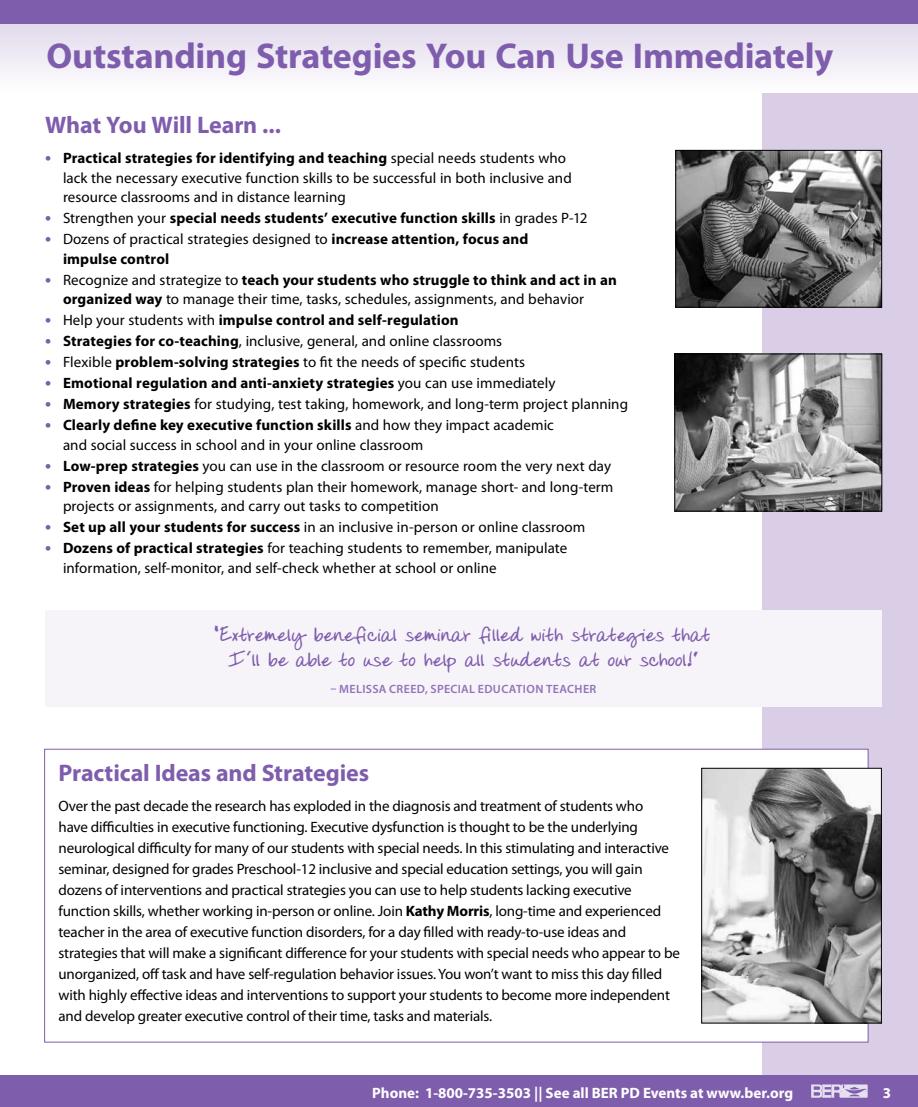
<style>
.page{position:relative;width:918px;height:1107px;background:#fff}
.page>*{position:absolute;margin:0;border:0;box-sizing:border-box;transform-origin:0 0}
.t1{font:700 36px "Myriad Pro";letter-spacing:-.005em;color:#7f5dad}
.t2{font:700 24px "Myriad Pro";letter-spacing:-.005em;color:#7f5dad}
.t3{font:700 21px/25.2px "Donnys Hand";letter-spacing:.005em;color:#7f5dad;text-align:center}
.t4{font:15px/21px "Myriad Pro";letter-spacing:-.01em;color:#000}
.t5{font:700 15px/19.5px "Myriad Pro";letter-spacing:.01em;color:#000}
.t6{font:700 15px "Myriad Pro";color:#fff}
.t7{font:600 12px "Myriad Pro";letter-spacing:.03em;color:#9173b8}
.s1{font-weight:700;font-size:18px;color:#7f5dad}
.s2{font-weight:700}
.s3{font-size:18px;color:#7f5dad}
.s4{font-weight:400}
</style>
<div class="page">
<div style="left:763px;top:0;width:155px;height:1107px;background:#d9cee6"></div>
<div style="left:0;top:1076px;width:918px;height:31px;background:#7f5dad"></div>
<svg style="left:811px;top:1084px;width:57px;height:14px"></svg>
<svg style="left:0;top:24px;width:918px;height:68px"></svg>
<div style="left:0;top:0;width:918px;height:24px;background:#7f5dad"></div>
<div style="left:45px;top:610px;width:837px;height:96px;background:#f6f4f9"></div>
<div style="left:45px;top:749px;width:823px;height:293px;background:#fff"></div>
<img style="left:677px;top:152px;width:203px;height:154px">
<div style="left:675px;top:150px;width:207px;height:158px;border:1px solid #000"></div>
<img style="left:677px;top:356px;width:203px;height:153px">
<div style="left:675px;top:354px;width:207px;height:157px;border:1px solid #000"></div>
<img style="left:703px;top:770px;width:177px;height:251px">
<div style="left:701px;top:768px;width:181px;height:255px;border:1px solid #000"></div>
<h1 class="t1" style="left:46px;top:32px;width:788px">Outstanding Strategies You Can Use Immediately</h1>
<h2 class="t2" style="left:45px;top:110px;width:238px">What You Will Learn ...</h2>
<p class="t4" style="left:63px;top:148px;width:510px;line-height:19.5px;text-indent:-18px"><span class="s1">•</span> <span class="s2">Practical strategies for identifying and teaching</span> special needs students who lack the necessary executive function skills to be successful in both inclusive and resource classrooms and in distance learning</p>
<p class="t5" style="left:45px;top:208px;width:544px"><span class="s3">•</span> <span class="s4">Strengthen your</span> special needs students’ executive function skills <span class="s4">in grades P-12</span></p>
<p class="t5" style="left:63px;top:229px;width:467px;text-indent:-18px"><span class="s3">•</span> <span class="s4">Dozens of practical strategies designed to</span> increase attention, focus and impulse control</p>
<p class="t4" style="left:63px;top:270px;width:555px;line-height:19.5px;text-indent:-18px"><span class="s1">•</span> Recognize and strategize to <span class="s2">teach your students who struggle to think and act in an organized way</span> to manage their time, tasks, schedules, assignments, and behavior</p>
<p class="t5" style="left:45px;top:310px;width:415px"><span class="s3">•</span> <span class="s4">Help your students with</span> impulse control and self-regulation</p>
<p class="t4" style="left:45px;top:331px;width:459px"><span class="s1">•</span> <span class="s2">Strategies for co-teaching</span>, inclusive, general, and online classrooms</p>
<p class="t4" style="left:45px;top:352px;width:482px"><span class="s1">•</span> Flexible <span class="s2">problem-solving strategies</span> to fit the needs of specific students</p>
<p class="t5" style="left:45px;top:373px;width:512px"><span class="s3">•</span> Emotional regulation and anti-anxiety strategies <span class="s4">you can use immediately</span></p>
<p class="t4" style="left:45px;top:394px;width:585px"><span class="s1">•</span> <span class="s2">Memory strategies</span> for studying, test taking, homework, and long-term project planning</p>
<p class="t4" style="left:63px;top:415px;width:492px;line-height:19.5px;text-indent:-18px"><span class="s1">•</span> <span class="s2">Clearly define key executive function skills</span> and how they impact academic and social success in school and in your online classroom</p>
<p class="t4" style="left:45px;top:455px;width:568px"><span class="s1">•</span> <span class="s2">Low-prep strategies</span> you can use in the classroom or resource room the very next day</p>
<p class="t4" style="left:63px;top:477px;width:552px;line-height:19.5px;text-indent:-18px"><span class="s1">•</span> <span class="s2">Proven ideas</span> for helping students plan their homework, manage short- and long-term projects or assignments, and carry out tasks to competition</p>
<p class="t4" style="left:45px;top:517px;width:542px"><span class="s1">•</span> <span class="s2">Set up all your students for success</span> in an inclusive in-person or online classroom</p>
<p class="t4" style="left:63px;top:538px;width:506px;line-height:19.5px;text-indent:-18px"><span class="s1">•</span> <span class="s2">Dozens of practical strategies</span> for teaching students to remember, manipulate information, self-monitor, and self-check whether at school or online</p>
<h3 class="t3" style="left:216px;top:623px;width:496px">“Extremely beneficial seminar filled with strategies that<br>I’ll be able to use to help all students at our school!”</h3>
<p class="t7" style="left:331px;top:681px;width:267px">– MELISSA CREED, SPECIAL EDUCATION TEACHER</p>
<h2 class="t2" style="left:58px;top:757px;width:312px">Practical Ideas and Strategies</h2>
<p class="t4" style="left:58px;top:795px;width:623px">Over the past decade the research has exploded in the diagnosis and treatment of students who<br>have difficulties in executive functioning. Executive dysfunction is thought to be the underlying neurological difficulty for many of our students with special needs. In this stimulating and interactive seminar, designed for grades Preschool-12 inclusive and special education settings, you will gain dozens of interventions and practical strategies you can use to help students lacking executive function skills, whether working in-person or online. Join <span class="s2">Kathy Morris</span>, long-time and experienced teacher in the area of executive function disorders, for a day filled with ready-to-use ideas and strategies that will make a significant difference for your students with special needs who appear to be unorganized, off task and have self-regulation behavior issues. You won’t want to miss this day filled with highly effective ideas and interventions to support your students to become more independent and develop greater executive control of their time, tasks and materials.</p>
<p class="t6" style="left:372px;top:1083px;width:422px">Phone: 1-800-735-3503 || See all BER PD Events at www.ber.org</p>
<p class="t6" style="left:883px;top:1083px;width:10px">3</p>
</div>
